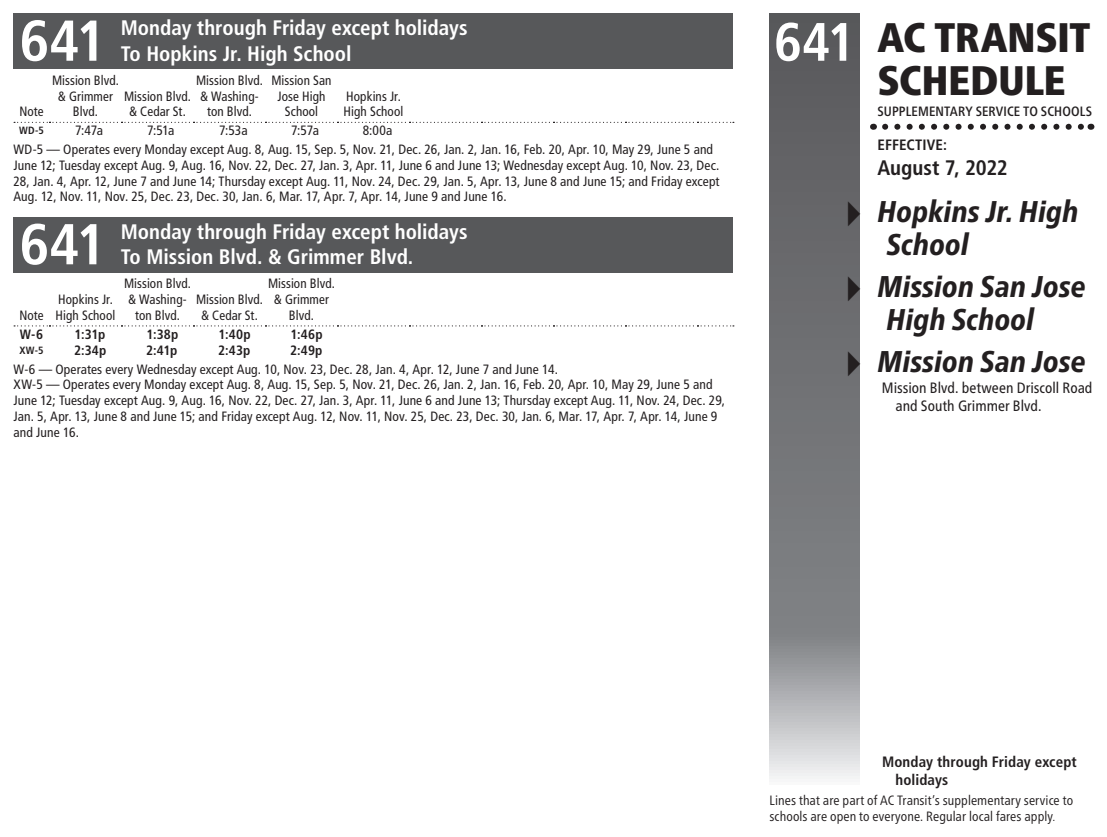
<style>
.page{position:relative;width:1107px;height:837px;background:#fff}
.page>*{position:absolute;margin:0;border:0;box-sizing:border-box;transform-origin:0 0}
.t1{font:700 condensed 57.6px "Frutiger LT Std";letter-spacing:-.03em;color:#fff}
.CoverLine3{font:700 condensed 54px "Frutiger LT Std";color:#fff}
.t2{font:900 condensed 41.25px/43.5px "Frutiger Neue LTW1 G";letter-spacing:-.005em;color:#231f20}
.t3{font:italic 800 condensed 30px/33px "Frutiger Neue LTW1 G";color:#231f20}
.t4{font:700 condensed 21px/25.5px "Frutiger LT Std";color:#fff}
.t5{font:700 condensed 21px "Frutiger LT Std";letter-spacing:-.005em;color:#231f20}
.t6{font:condensed 15px/18px "Frutiger Neue LTW1 G";letter-spacing:.005em;color:#231f20}
.t7{font:700 condensed 15px/18px "Frutiger LT Std";letter-spacing:.01em;color:#231f20}
.t8{font:condensed 13.5px/15.8px "Frutiger LT Std";letter-spacing:.005em;color:#231f20;text-align:center}
.t9{font:condensed 13.5px/15.8px "Frutiger Neue LTW1 G";letter-spacing:.005em;color:#231f20}
.t10{font:700 condensed 13.5px "Frutiger LT Std";letter-spacing:.01em;color:#231f20}
.t11{font:500 condensed 13.5px "Frutiger Neue LTW1 G";letter-spacing:.005em;color:#231f20}
.t12{font:700 condensed 10.5px "Frutiger LT Std";color:#231f20}
.s1{font-family:"Lucida Grande";font-weight:400;font-style:normal;font-stretch:normal;font-size:42px}
.s2{font-weight:300}
</style>
<div class="page">
<svg style="left:770px;top:14px;width:90px;height:765px;background:#7a7b7e"></svg>
<svg style="left:885px;top:124px;width:199px;height:6px"></svg>
<div style="left:14px;top:14px;width:720px;height:55px;background:#57585a"></div>
<svg style="left:14px;top:122px;width:720px;height:1px"></svg>
<div style="left:14px;top:217px;width:720px;height:55px;background:#57585a"></div>
<svg style="left:14px;top:325px;width:720px;height:1px"></svg>
<h1 class="t1" style="left:20px;top:7px;width:88px">641</h1>
<h3 class="t4" style="left:121px;top:15px;width:348px">Monday through Friday except holidays<br>To Hopkins Jr. High School</h3>
<p class="t8" style="left:19px;top:104px;width:26px">Note</p>
<p class="t8" style="left:52px;top:72px;width:68px">Mission Blvd. &amp; Grimmer<br>Blvd.</p>
<p class="t8" style="left:196px;top:72px;width:68px">Mission Blvd. &amp; Washing&shy;ton Blvd.</p>
<p class="t8" style="left:271px;top:72px;width:62px">Mission San<br>Jose High<br>School</p>
<p class="t8" style="left:124px;top:88px;width:68px">Mission Blvd. &amp; Cedar St.</p>
<p class="t8" style="left:344px;top:88px;width:61px;text-align:left">Hopkins Jr.<br>High School</p>
<p class="t8" style="left:14px;top:121px;width:701px;line-height:18.8px;text-align:left;text-indent:349px">8:00a<br>WD-5 — Operates every Monday except Aug. 8, Aug. 15, Sep. 5, Nov. 21, Dec. 26, Jan. 2, Jan. 16, Feb. 20, Apr. 10, May 29, June 5 and</p>
<p class="t8" style="left:14px;top:157px;width:708px;text-align:justify">June 12; Tuesday except Aug. 9, Aug. 16, Nov. 22, Dec. 27, Jan. 3, Apr. 11, June 6 and June 13; Wednesday except Aug. 10, Nov. 23, Dec.<br>28, Jan. 4, Apr. 12, June 7 and June 14; Thursday except Aug. 11, Nov. 24, Dec. 29, Jan. 5, Apr. 13, June 8 and June 15; and Friday except Aug. 12, Nov. 11, Nov. 25, Dec. 23, Dec. 30, Jan. 6, Mar. 17, Apr. 7, Apr. 14, June 9 and June 16.</p>
<h1 class="t1" style="left:20px;top:210px;width:88px">641</h1>
<h3 class="t4" style="left:121px;top:219px;width:348px">Monday through Friday except holidays<br>To Mission Blvd. &amp; Grimmer Blvd.</h3>
<p class="t12" style="left:19px;top:124px;width:26px">WD-5</p>
<p class="t8" style="left:75px;top:123px;width:30px">7:47a</p>
<p class="t8" style="left:147px;top:123px;width:29px">7:51a</p>
<p class="t8" style="left:219px;top:123px;width:30px">7:53a</p>
<p class="t8" style="left:291px;top:123px;width:30px">7:57a</p>
<p class="t8" style="left:19px;top:307px;width:26px">Note</p>
<p class="t8" style="left:56px;top:292px;width:61px;text-align:left">Hopkins Jr.<br>High School</p>
<p class="t8" style="left:124px;top:276px;width:68px">Mission Blvd. &amp; Washing&shy;ton Blvd.</p>
<p class="t8" style="left:268px;top:276px;width:68px">Mission Blvd. &amp; Grimmer<br>Blvd.</p>
<p class="t8" style="left:196px;top:292px;width:68px">Mission Blvd. &amp; Cedar St.</p>
<p class="t10" style="left:20px;top:326px;width:25px">W-6</p>
<p class="t10" style="left:75px;top:326px;width:32px">1:31p</p>
<p class="t10" style="left:147px;top:326px;width:33px">1:38p</p>
<p class="t10" style="left:219px;top:326px;width:34px">1:40p</p>
<p class="t10" style="left:291px;top:326px;width:34px">1:46p</p>
<p class="t12" style="left:19px;top:344px;width:26px">XW-5</p>
<p class="t10" style="left:74px;top:342px;width:34px">2:34p</p>
<p class="t10" style="left:146px;top:342px;width:33px">2:41p</p>
<p class="t10" style="left:218px;top:342px;width:34px">2:43p</p>
<p class="t10" style="left:290px;top:342px;width:34px">2:49p</p>
<p class="t8" style="left:14px;top:361px;width:713px;text-align:left">W-6 — Operates every Wednesday except Aug. 10, Nov. 23, Dec. 28, Jan. 4, Apr. 12, June 7 and June 14.<br>XW-5 — Operates every Monday except Aug. 8, Aug. 15, Sep. 5, Nov. 21, Dec. 26, Jan. 2, Jan. 16, Feb. 20, Apr. 10, May 29, June 5 and June 12; Tuesday except Aug. 9, Aug. 16, Nov. 22, Dec. 27, Jan. 3, Apr. 11, June 6 and June 13; Thursday except Aug. 11, Nov. 24, Dec. 29, Jan. 5, Apr. 13, June 8 and June 15; and Friday except Aug. 12, Nov. 11, Nov. 25, Dec. 23, Dec. 30, Jan. 6, Mar. 17, Apr. 7, Apr. 14, June 9 and June 16.</p>
<p class="CoverLine3" style="left:774px;top:10px;width:83px">641</p>
<h3 class="t2" style="left:878px;top:12px;width:214px">AC TRANSIT<br>SCHEDULE</h3>
<p class="t11" style="left:878px;top:101px;width:216px">SUPPLEMENTARY SERVICE TO SCHOOLS</p>
<p class="t7" style="left:878px;top:136px;width:71px">EFFECTIVE:</p>
<h3 class="t5" style="left:878px;top:155px;width:132px">August 7, 2022</h3>
<p class="t3" style="left:886px;top:193px;width:194px;text-indent:-46px"><span class="s1">▸</span> Hopkins Jr. High<br>School</p>
<p class="t3" style="left:841px;top:268px;width:246px;text-align:center"><span class="s1">▸</span> Mission San Jose<br>High School</p>
<p class="t3" style="left:841px;top:343px;width:246px"><span class="s1">▸</span> Mission San Jose</p>
<p class="t6" style="left:895px;top:378px;width:198px;text-indent:-14px">Mission Blvd. between Driscoll Road and South Grimmer Blvd.</p>
<p class="t7" style="left:896px;top:752px;width:183px;text-indent:-14px">Monday through Friday except holidays</p>
<p class="t9" style="left:770px;top:791px;width:305px">Lines that are part of AC Transit’s supplementary service to schools are open to everyone. Regular local fares apply<span class="s2">.</span></p>
</div>
